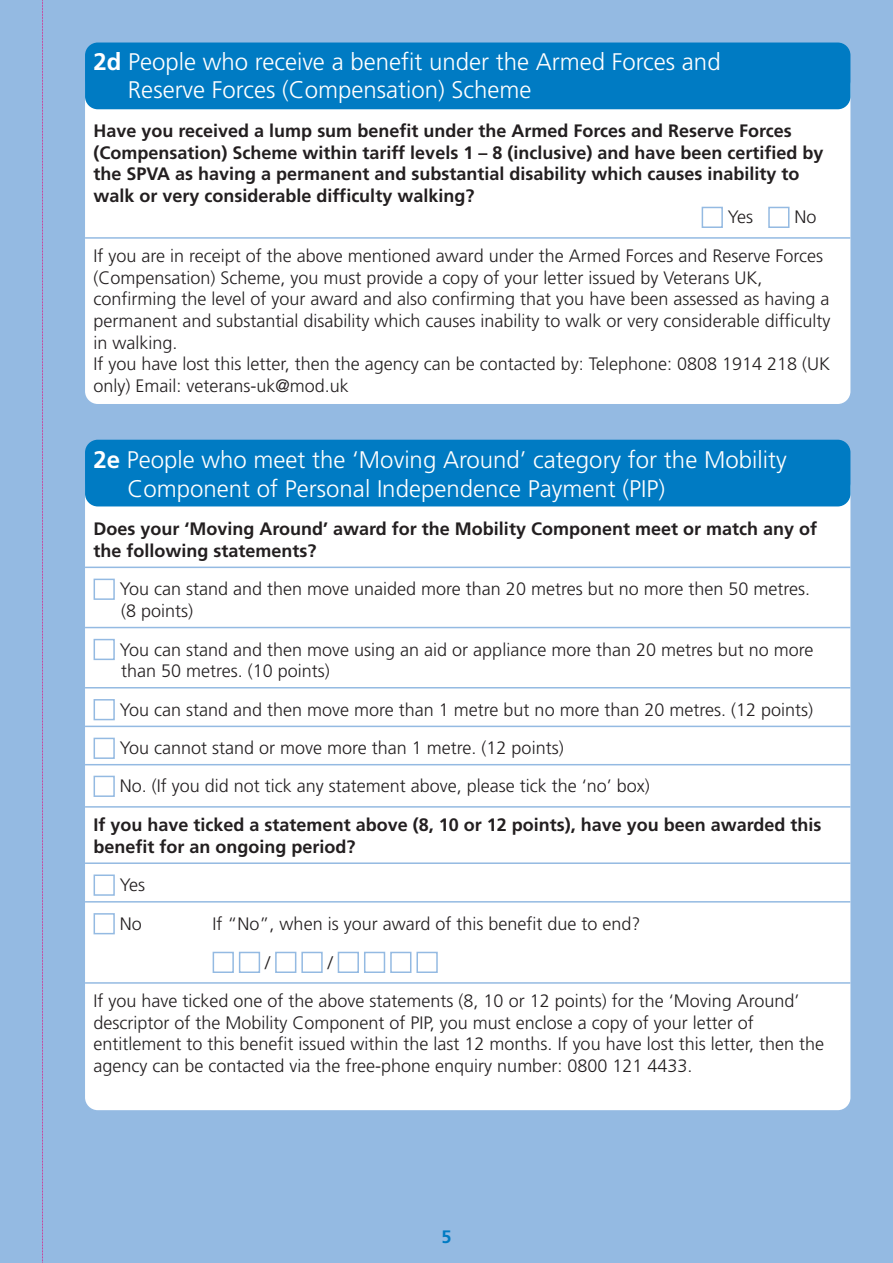
<style>
.page{position:relative;width:893px;height:1263px;background:#94bae2}
.page>*{position:absolute;margin:0;border:0;box-sizing:border-box;transform-origin:0 0}
.t1{font:300 24px/28.8px "Frutiger LT";color:#fff}
.t2{font:300 18px/21.6px "Frutiger LT";color:#231f20}
.t3{font:700 18px/21.6px "Frutiger LT";color:#231f20}
.t4{font:700 18px "Frutiger LT";color:#007bc3}
.s1{font-weight:700}
</style>
<div class="page">
<svg style="left:42px;top:0;width:1px;height:1263px"></svg>
<div style="left:85px;top:72px;width:765px;height:332px;background:#fff;border-radius:13px"></div>
<div style="left:85px;top:43px;width:765px;height:66px;background:#007bc3;border-radius:13px"></div>
<hr style="left:85px;top:237px;width:765px;height:2px;background:#94bae2">
<div style="left:768px;top:207px;width:21px;height:21px;border:2px solid #94bae2"></div>
<div style="left:702px;top:207px;width:21px;height:21px;border:2px solid #94bae2"></div>
<div style="left:85px;top:474px;width:765px;height:636px;background:#fff;border-radius:13px"></div>
<div style="left:85px;top:440px;width:765px;height:66px;background:#007bc3;border-radius:13px"></div>
<hr style="left:85px;top:567px;width:765px;height:1px;background:#94bae2">
<hr style="left:85px;top:627px;width:765px;height:1px;background:#94bae2">
<hr style="left:85px;top:687px;width:765px;height:1px;background:#94bae2">
<hr style="left:85px;top:726px;width:765px;height:1px;background:#94bae2">
<hr style="left:85px;top:764px;width:765px;height:1px;background:#94bae2">
<hr style="left:85px;top:806px;width:765px;height:2px;background:#94bae2">
<hr style="left:85px;top:862px;width:765px;height:2px;background:#94bae2">
<hr style="left:85px;top:901px;width:765px;height:1px;background:#94bae2">
<hr style="left:85px;top:982px;width:765px;height:2px;background:#94bae2">
<div style="left:213px;top:952px;width:21px;height:21px;border:2px solid #94bae2"></div>
<div style="left:239px;top:952px;width:21px;height:21px;border:2px solid #94bae2"></div>
<div style="left:94px;top:776px;width:21px;height:21px;border:2px solid #94bae2"></div>
<div style="left:94px;top:738px;width:21px;height:21px;border:2px solid #94bae2"></div>
<div style="left:94px;top:699px;width:21px;height:21px;border:2px solid #94bae2"></div>
<div style="left:94px;top:639px;width:21px;height:21px;border:2px solid #94bae2"></div>
<div style="left:416px;top:952px;width:22px;height:21px;border:2px solid #94bae2"></div>
<div style="left:390px;top:952px;width:21px;height:21px;border:2px solid #94bae2"></div>
<div style="left:364px;top:952px;width:21px;height:21px;border:2px solid #94bae2"></div>
<div style="left:338px;top:952px;width:21px;height:21px;border:2px solid #94bae2"></div>
<div style="left:301px;top:952px;width:22px;height:21px;border:2px solid #94bae2"></div>
<div style="left:275px;top:952px;width:21px;height:21px;border:2px solid #94bae2"></div>
<div style="left:94px;top:913px;width:21px;height:21px;border:2px solid #94bae2"></div>
<div style="left:94px;top:874px;width:21px;height:22px;border:2px solid #94bae2"></div>
<div style="left:94px;top:579px;width:21px;height:21px;border:2px solid #94bae2"></div>
<h1 class="t1" style="left:128px;top:49px;width:594px;text-indent:-34px"><span class="s1">2d</span> People who receive a benefit under the Armed Forces and<br>Reserve Forces (Compensation) Scheme</h1>
<p class="t3" style="left:94px;top:122px;width:731px">Have you received a lump sum benefit under the Armed Forces and Reserve Forces (Compensation) Scheme within tariff levels 1 – 8 (inclusive) and have been certified by the SPVA as having a permanent and substantial disability which causes inability to walk or very considerable difficulty walking?</p>
<p class="t2" style="left:728px;top:208px;width:27px">Yes</p>
<p class="t2" style="left:94px;top:199px;width:731px;line-height:38.5px;text-indent:701px">No<br>If you are in receipt of the above mentioned award under the Armed Forces and Reserve Forces</p>
<p class="t2" style="left:94px;top:268px;width:738px">(Compensation) Scheme, you must provide a copy of your letter issued by Veterans UK, confirming the level of your award and also confirming that you have been assessed as having a permanent and substantial disability which causes inability to walk or very considerable difficulty in walking.<br>If you have lost this letter, then the agency can be contacted by: Telephone: 0808 1914 218 (UK only) Email: veterans-uk@mod.uk</p>
<h1 class="t1" style="left:128px;top:447px;width:661px;text-indent:-34px"><span class="s1">2e</span> People who meet the ‘Moving Around’ category for the Mobility<br>Component of Personal Independence Payment (PIP)</h1>
<p class="t3" style="left:94px;top:520px;width:725px">Does your ‘Moving Around’ award for the Mobility Component meet or match any of the following statements?</p>
<p class="t2" style="left:120px;top:580px;width:692px">You can stand and then move unaided more than 20 metres but no more then 50 metres. (8 points)</p>
<p class="t2" style="left:120px;top:640px;width:695px">You can stand and then move using an aid or appliance more than 20 metres but no more than 50 metres. (10 points)</p>
<p class="t2" style="left:120px;top:692px;width:695px;line-height:38.2px">You can stand and then move more than 1 metre but no more than 20 metres. (12 points)<br>You cannot stand or move more than 1 metre. (12 points)<br>No. (If you did not tick any statement above, please tick the ‘no’ box)</p>
<p class="t3" style="left:94px;top:815px;width:729px">If you have ticked a statement above (8, 10 or 12 points), have you been awarded this benefit for an ongoing period?</p>
<p class="t2" style="left:120px;top:867px;width:27px;line-height:38.5px">Yes<br>No</p>
<p class="t2" style="left:265px;top:906px;width:377px;line-height:38.5px;text-indent:-53px">If “No”, when is your award of this benefit due to end? /</p>
<p class="t2" style="left:94px;top:944px;width:707px;line-height:38.5px;text-indent:234px">/<br>If you have ticked one of the above statements (8, 10 or 12 points) for the ‘Moving Around’</p>
<p class="t2" style="left:94px;top:1013px;width:732px">descriptor of the Mobility Component of PIP, you must enclose a copy of your letter of entitlement to this benefit issued within the last 12 months. If you have lost this letter, then the agency can be contacted via the free-phone enquiry number: 0800 121 4433.</p>
<p class="t4" style="left:441px;top:1229px;width:12px">5</p>
</div>
